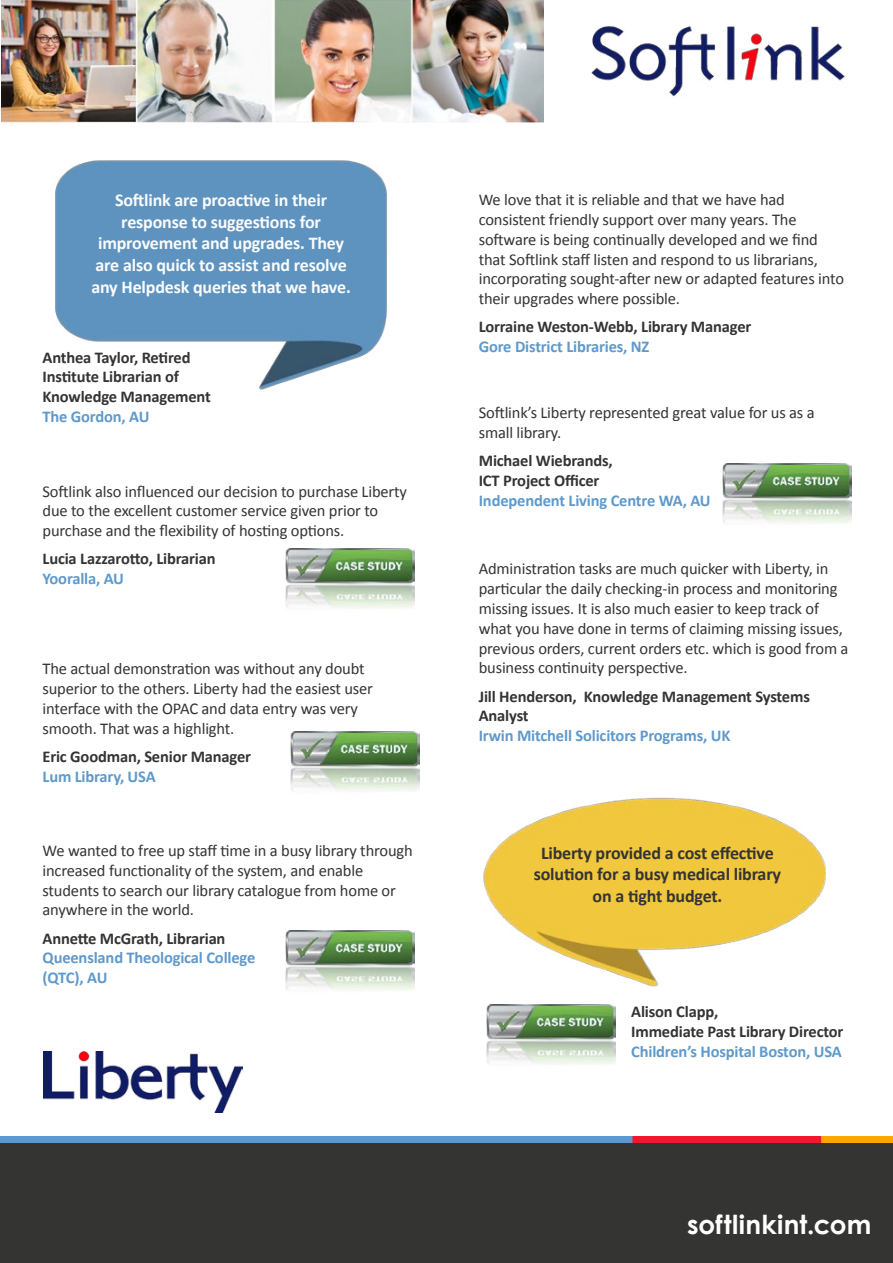
<style>
.page{position:relative;width:893px;height:1263px;background:#fff}
.page>*{position:absolute;margin:0;border:0;box-sizing:border-box;transform-origin:0 0}
.Red_bullet_diagram_t{font:700 26.25px "Century Gothic";letter-spacing:.01em;color:#fff}
.t1{font:700 18px/21.6px "Calibri";letter-spacing:-.01em;color:#fbfbfb;text-align:center}
.t2{font:700 18px/21.6px "Calibri";letter-spacing:-.01em;color:#343433;text-align:center}
.t3{font:16.5px/19.8px "Calibri";letter-spacing:-.01em;color:#343433}
.t4{font:700 16.5px/19.8px "Calibri";letter-spacing:-.01em;color:#343433}
.t5{font:700 16.5px/19.8px "Calibri";letter-spacing:-.01em;color:#5f99cb}
.s1{color:#5f99cb}
.s2{color:#343433}
</style>
<div class="page">
<img style="left:483px;top:797px;width:342px;height:190px">
<img style="left:55px;top:160px;width:332px;height:230px">
<div style="left:0;top:1143px;width:893px;height:120px;background:#343433"></div>
<img style="left:0;top:1136px;width:893px;height:7px">
<img style="left:591px;top:26px;width:254px;height:71px">
<img style="left:1px;top:0;width:542px;height:122px">
<img style="left:43px;top:1052px;width:200px;height:61px">
<img style="left:723px;top:464px;width:129px;height:60px">
<img style="left:486px;top:1005px;width:129px;height:60px">
<img style="left:285px;top:930px;width:129px;height:61px">
<img style="left:290px;top:731px;width:129px;height:61px">
<img style="left:285px;top:548px;width:129px;height:61px">
<p class="t1" style="left:91px;top:189px;width:261px">Softlink are proactive in their response to suggestions for improvement and upgrades. They are also quick to assist and resolve any Helpdesk queries that we have.</p>
<p class="t4" style="left:43px;top:347px;width:170px">Anthea Taylor, Retired<br>Institute Librarian of<br>Knowledge Management<br><span class="s1">The Gordon, AU</span></p>
<p class="t3" style="left:43px;top:481px;width:366px">Softlink also influenced our decision to purchase Liberty due to the excellent customer service given prior to purchase and the flexibility of hosting options.</p>
<p class="t4" style="left:43px;top:548px;width:175px">Lucia Lazzarotto, Librarian<br><span class="s1">Yooralla, AU</span></p>
<p class="t3" style="left:43px;top:658px;width:332px">The actual demonstration was without any doubt superior to the others. Liberty had the easiest user interface with the OPAC and data entry was very smooth. That was a highlight.</p>
<p class="t4" style="left:43px;top:746px;width:210px">Eric Goodman, Senior Manager<br><span class="s1">Lum Library, USA</span></p>
<p class="t3" style="left:43px;top:840px;width:372px">We wanted to free up staff time in a busy library through increased functionality of the system, and enable students to search our library catalogue from home or anywhere in the world.</p>
<p class="t5" style="left:43px;top:928px;width:214px"><span class="s2">Annette McGrath, Librarian<br></span>Queensland Theological College (QTC), AU</p>
<p class="t3" style="left:479px;top:189px;width:367px">We love that it is reliable and that we have had consistent friendly support over many years. The software is being continually developed and we find that Softlink staff listen and respond to us librarians, incorporating sought-after new or adapted features into their upgrades where possible.</p>
<p class="t4" style="left:479px;top:316px;width:274px">Lorraine Weston-Webb, Library Manager<br><span class="s1">Gore District Libraries, NZ</span></p>
<p class="t3" style="left:479px;top:402px;width:337px">Softlink’s Liberty represented great value for us as a small library.</p>
<p class="t4" style="left:479px;top:450px;width:233px">Michael Wiebrands,<br>ICT Project Officer<br><span class="s1">Independent Living Centre WA, AU</span></p>
<p class="t3" style="left:479px;top:558px;width:371px">Administration tasks are much quicker with Liberty, in particular the daily checking-in process and monitoring missing issues. It is also much easier to keep track of what you have done in terms of claiming missing issues, previous orders, current orders etc. which is good from a business continuity perspective.</p>
<p class="t4" style="left:479px;top:686px;width:333px">Jill Henderson, Knowledge Management Systems<br>Analyst<br><span class="s1">Irwin Mitchell Solicitors Programs, UK</span></p>
<p class="t2" style="left:534px;top:841px;width:249px">Liberty provided a cost effective solution for a busy medical library on a tight budget.</p>
<p class="t4" style="left:631px;top:1001px;width:214px">Alison Clapp,<br>Immediate Past Library Director<br><span class="s1">Children’s Hospital Boston, USA</span></p>
<p class="Red_bullet_diagram_t" style="left:687px;top:1205px;width:186px">softlinkint.com</p>
</div>
